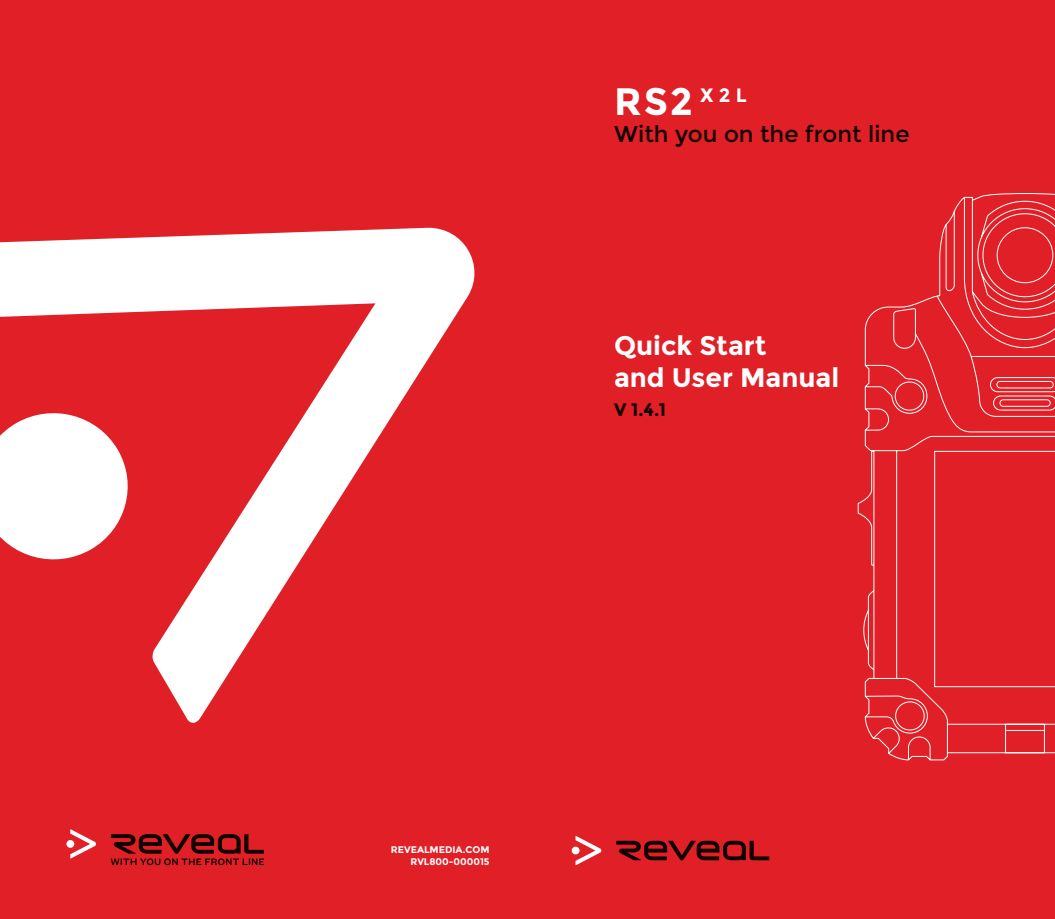
<style>
.page{position:relative;width:1055px;height:919px;background:#fff}
.page>*{position:absolute;margin:0;border:0;box-sizing:border-box;transform-origin:0 0}
.t1{font:700 38.2px "Montserrat";color:#fff}
.t2{font:700 26.8px/32px "Montserrat";color:#fff}
.t3{font:23px "Montserrat";color:#100000}
.t4{font:700 19.4px "Montserrat";color:#fff}
.t5{font:700 18px "Montserrat";color:#100000}
.t6{font:700 9.6px/11.6px "Montserrat";color:#fff;text-align:right}
</style>
<div class="page">
<div style="left:0;top:0;width:1054px;height:918px;background:#e01f26"></div>
<svg style="left:0;top:227px;width:475px;height:495px"></svg>
<svg style="left:857px;top:193px;width:197px;height:567px"></svg>
<svg style="left:66px;top:829px;width:30px;height:29px"></svg>
<svg style="left:111px;top:834px;width:153px;height:31px"></svg>
<svg style="left:571px;top:836px;width:30px;height:29px"></svg>
<svg style="left:616px;top:840px;width:153px;height:20px"></svg>
<h1 class="t1" style="left:614px;top:79px;width:81px">RS2</h1>
<h3 class="t4" style="left:700px;top:83px;width:48px">X 2 L</h3>
<h3 class="t3" style="left:614px;top:121px;width:297px">With you on the front line</h3>
<h2 class="t2" style="left:614px;top:329px;width:227px">Quick Start<br>and User Manual</h2>
<h3 class="t5" style="left:614px;top:398px;width:54px">V 1.4.1</h3>
<p class="t6" style="left:391px;top:844px;width:100px">REVEALMEDIA.COM<br>RVL800-000015</p>
</div>
